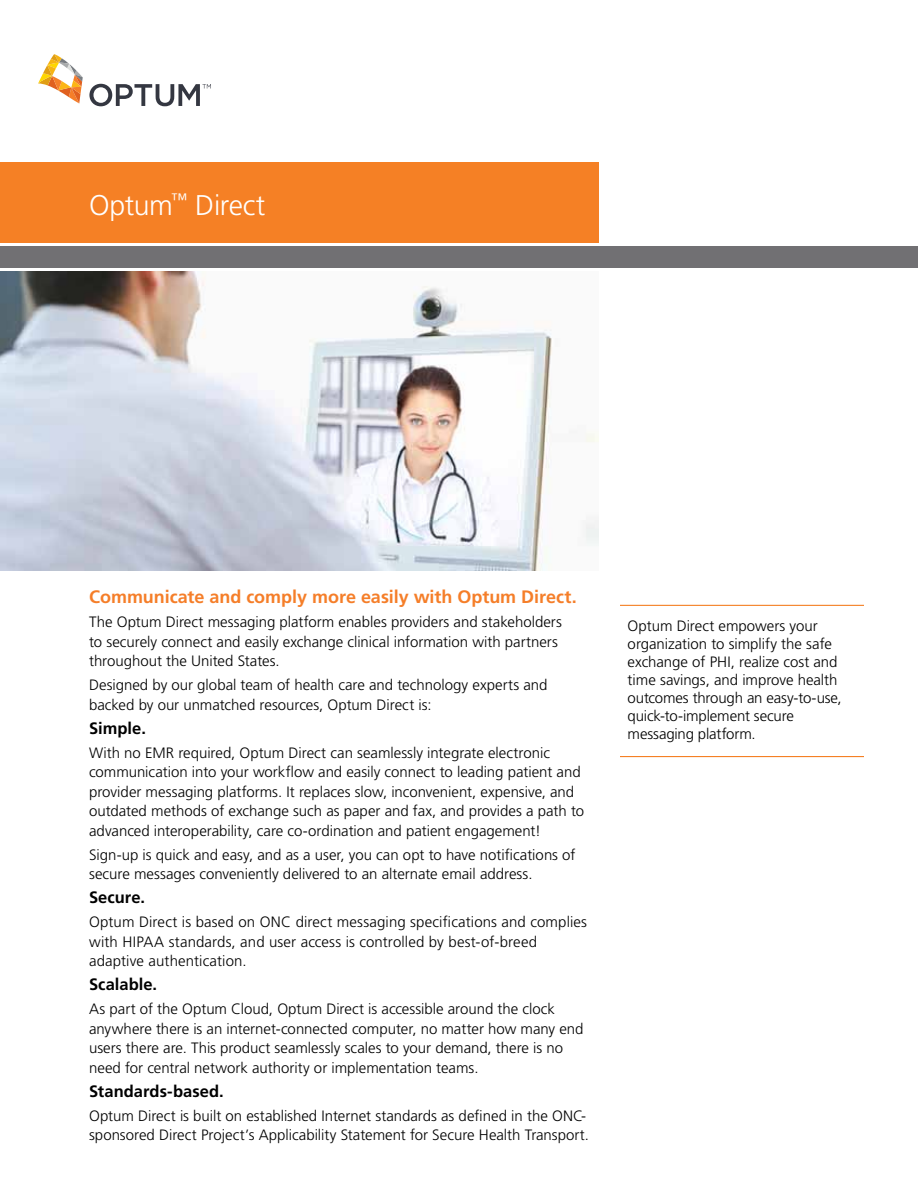
<style>
.page{position:relative;width:918px;height:1188px;background:#fff}
.page>*{position:absolute;margin:0;border:0;box-sizing:border-box;transform-origin:0 0}
.t1{font:300 28.5px "Frutiger LT Std";letter-spacing:-.015em;color:#fff}
.t2{font:700 18px "Frutiger LT Std";letter-spacing:-.005em;color:#f57e29}
.t3{font:700 16.5px "Frutiger LT Std";color:#000}
.t4{font:300 15px/19.5px "Frutiger LT Std";color:#000}
</style>
<div class="page">
<img style="left:0;top:271px;width:598px;height:299px">
<div style="left:0;top:162px;width:598px;height:81px;background:#f58025"></div>
<div style="left:0;top:246px;width:918px;height:22px;background:#717073"></div>
<svg style="left:38px;top:54px;width:45px;height:50px"></svg>
<svg style="left:89px;top:84px;width:122px;height:22px"></svg>
<hr style="left:620px;top:605px;width:244px;height:1px;background:#f58025">
<hr style="left:620px;top:756px;width:244px;height:1px;background:#f58025">
<h1 class="t1" style="left:89px;top:189px;width:178px">Optum<sup>™</sup> Direct</h1>
<p class="t2" style="left:89px;top:586px;width:489px">Communicate and comply more easily with Optum Direct.</p>
<p class="t4" style="left:89px;top:613px;width:474px">The Optum Direct messaging platform enables providers and stakeholders to securely connect and easily exchange clinical information with partners throughout the United States.</p>
<p class="t4" style="left:89px;top:676px;width:460px">Designed by our global team of health care and technology experts and backed by our unmatched resources, Optum Direct is:</p>
<p class="t3" style="left:89px;top:718px;width:58px">Simple.</p>
<p class="t4" style="left:89px;top:743px;width:497px">With no EMR required, Optum Direct can seamlessly integrate electronic communication into your workflow and easily connect to leading patient and provider messaging platforms. It replaces slow, inconvenient, expensive, and outdated methods of exchange such as paper and fax, and provides a path to advanced interoperability, care co-ordination and patient engagement!</p>
<p class="t4" style="left:89px;top:845px;width:488px">Sign-up is quick and easy, and as a user, you can opt to have notifications of secure messages conveniently delivered to an alternate email address.</p>
<p class="t3" style="left:89px;top:888px;width:58px">Secure.</p>
<p class="t4" style="left:89px;top:913px;width:500px">Optum Direct is based on ONC direct messaging specifications and complies with HIPAA standards, and user access is controlled by best-of-breed adaptive authentication.</p>
<p class="t3" style="left:89px;top:975px;width:70px">Scalable.</p>
<p class="t4" style="left:89px;top:1000px;width:496px">As part of the Optum Cloud, Optum Direct is accessible around the clock anywhere there is an internet-connected computer, no matter how many end users there are. This product seamlessly scales to your demand, there is no need for central network authority or implementation teams.</p>
<p class="t3" style="left:89px;top:1081px;width:136px">Standards-based.</p>
<p class="t4" style="left:89px;top:1106px;width:501px">Optum Direct is built on established Internet standards as defined in the ONC&shy;sponsored Direct Project’s Applicability Statement for Secure Health Transport.</p>
<p class="t4" style="left:628px;top:617px;width:216px;line-height:18px">Optum Direct empowers your organization to simplify the safe exchange of PHI, realize cost and time savings, and improve health outcomes through an easy-to-use, quick-to-implement secure messaging platform.</p>
</div>
